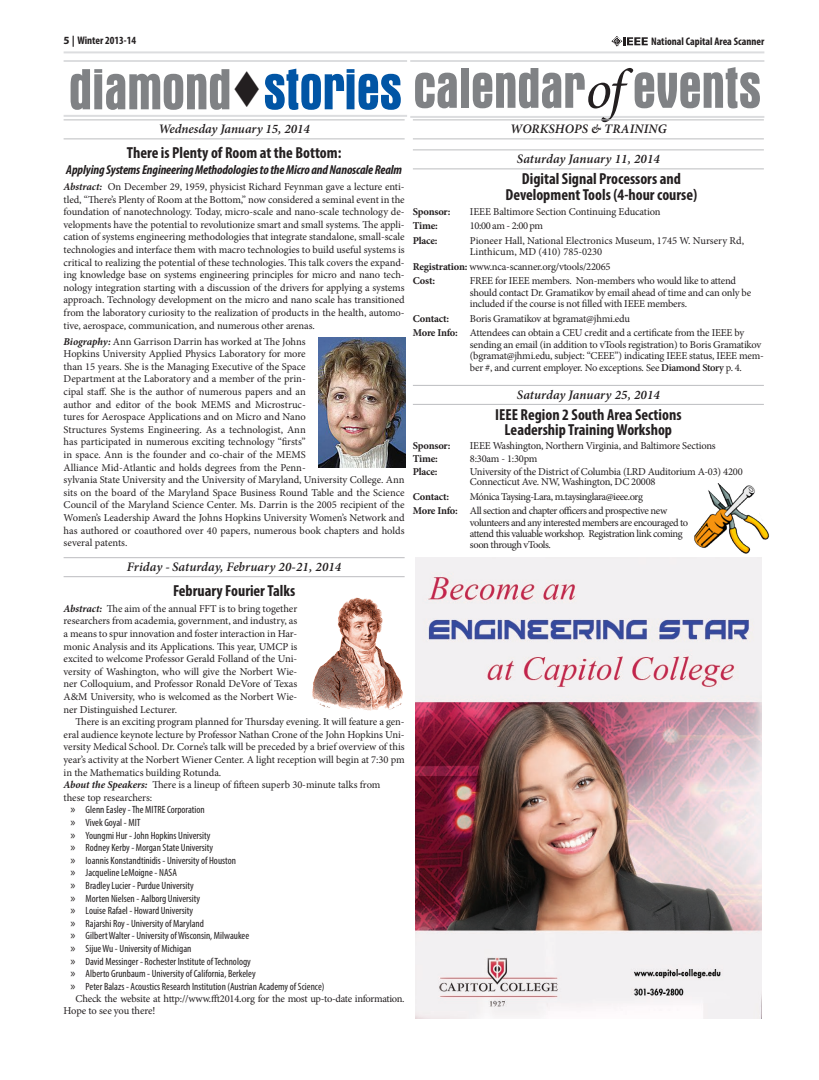
<style>
.page{position:relative;width:819px;height:1080px;background:#fff}
.page>*{position:absolute;margin:0;border:0;box-sizing:border-box;transform-origin:0 0}
.t1{font:700 condensed 58.8px "Aurora BT";letter-spacing:-.01em;color:#808285;scale:.95 1}
.t2{font:700 condensed 16px/16px "Myriad Pro";color:#231f20;text-align:center}
.t3{font:italic 600 13px "Minion Pro";letter-spacing:.005em;color:#231f20}
.t4{font:italic 700 condensed 13px "Myriad Pro";letter-spacing:-.01em;color:#231f20}
.t5{font:700 condensed 11px "Myriad Pro";color:#231f20}
.t6{font:10.5px/12.6px "Minion Pro";letter-spacing:-.01em;color:#231f20}
.t7{font:condensed 10.5px/12.6px "Myriad Pro";color:#231f20}
.t8{font:10.5px/11.3px "Minion Pro";letter-spacing:-.045em;color:#231f20}
.t9{font:10.5px/14.5px "Minion Pro";letter-spacing:-.04em;color:#231f20}
.t10{font:700 10.5px "Minion Pro";letter-spacing:-.02em;color:#231f20}
.s1{font-stretch:normal}
.s2{color:#231f20}
.s3{color:#0155a5}
.s4{font-size:58.2px}
.s5{font-family:"Minion Pro";font-weight:400;font-style:italic;font-stretch:normal;font-size:56px;color:#231f20}
.s6{font-weight:700;font-style:italic}
.s7{font-stretch:normal;font-size:12px}
.s8{font-weight:700}
.s9{font-weight:600}
</style>
<div class="page">
<hr style="left:64px;top:51px;width:700px;height:2px;background:#dcdddf">
<svg style="left:612px;top:36px;width:36px;height:10px"></svg>
<hr style="left:64px;top:60px;width:343px;height:2px;background:#dcdddf">
<hr style="left:64px;top:115px;width:343px;height:2px;background:#dcdddf">
<hr style="left:64px;top:119px;width:341px;height:1px;background:#bcbdc0">
<hr style="left:64px;top:138px;width:341px;height:1px;background:#bcbdc0">
<hr style="left:64px;top:557px;width:341px;height:1px;background:#bcbdc0">
<hr style="left:64px;top:576px;width:341px;height:1px;background:#bcbdc0">
<img style="left:416px;top:557px;width:346px;height:461px">
<img style="left:312px;top:597px;width:91px;height:114px">
<img style="left:318px;top:338px;width:87px;height:130px">
<hr style="left:410px;top:60px;width:354px;height:2px;background:#dcdddf">
<hr style="left:410px;top:116px;width:354px;height:2px;background:#dcdddf">
<hr style="left:413px;top:119px;width:351px;height:1px;background:#bcbdc0">
<hr style="left:413px;top:138px;width:351px;height:1px;background:#bcbdc0">
<hr style="left:413px;top:149px;width:351px;height:1px;background:#bcbdc0">
<hr style="left:413px;top:168px;width:351px;height:1px;background:#bcbdc0">
<hr style="left:413px;top:385px;width:351px;height:1px;background:#bcbdc0">
<hr style="left:413px;top:404px;width:351px;height:1px;background:#bcbdc0">
<img style="left:694px;top:484px;width:76px;height:70px">
<p class="t5" style="left:64px;top:34px;width:74px"><span class="s1">5 |</span> Winter 2013-14</p>
<p class="t5" style="left:651px;top:35px;width:115px">National Capital Area Scanner</p>
<h1 class="t1" style="left:69px;top:56px;width:731px">diamond<span class="s2">▼</span><span class="s3">stories</span> <span class="s4">calendar</span><span class="s5">of</span> events</h1>
<p class="t3" style="left:158px;top:120px;width:153px">Wednesday January 15, 2014</p>
<h2 class="t2" style="left:127px;top:145px;width:216px">There is Plenty of Room at the Bottom:</h2>
<p class="t4" style="left:66px;top:162px;width:337px">Applying Systems Engineering Methodologies to the Micro and Nanoscale Realm</p>
<p class="t6" style="left:64px;top:180px;width:343px;text-align:justify"><span class="s6">Abstract:</span> On December 29, 1959, physicist Richard Feynman gave a lecture enti&shy;tled, “There’s Plenty of Room at the Bottom,” now considered a seminal event in the foundation of nanotechnology. Today, micro-scale and nano-scale technology de&shy;velopments have the potential to revolutionize smart and small systems. The appli&shy;cation of systems engineering methodologies that integrate standalone, small-scale technologies and interface them with macro technologies to build useful systems is critical to realizing the potential of these technologies. This talk covers the expand&shy;ing knowledge base on systems engineering principles for micro and nano tech&shy;nology integration starting with a discussion of the drivers for applying a systems approach. Technology development on the micro and nano scale has transitioned from the laboratory curiosity to the realization of products in the health, automo&shy;tive, aerospace, communication, and numerous other arenas.</p>
<p class="t6" style="left:64px;top:335px;width:343px"><span class="s6">Biography:</span> Ann Garrison Darrin has worked at The Johns<br>Hopkins University Applied Physics Laboratory for more<br>than 15 years. She is the Managing Executive of the Space<br>Department at the Laboratory and a member of the prin-<br>cipal staff. She is the author of numerous papers and an<br>author and editor of the book MEMS and Microstruc-<br>tures for Aerospace Applications and on Micro and Nano<br>Structures Systems Engineering. As a technologist, Ann<br>has participated in numerous exciting technology “firsts”<br>in space. Ann is the founder and co-chair of the MEMS<br>Alliance Mid-Atlantic and holds degrees from the Penn-<br>sylvania State University and the University of Maryland, University College. Ann sits on the board of the Maryland Space Business Round Table and the Science Council of the Maryland Science Center. Ms. Darrin is the 2005 recipient of the Women’s Leadership Award the Johns Hopkins University Women’s Network and has authored or coauthored over 40 papers, numerous book chapters and holds several patents.</p>
<p class="t3" style="left:127px;top:558px;width:216px">Friday - Saturday, February 20-21, 2014</p>
<h2 class="t2" style="left:173px;top:583px;width:124px">February Fourier Talks</h2>
<p class="t6" style="left:64px;top:602px;width:235px;text-align:justify"><span class="s6">Abstract:</span> The aim of the annual FFT is to bring together researchers from academia, government, and industry, as a means to spur innovation and foster interaction in Har&shy;monic Analysis and its Applications. This year, UMCP is excited to welcome Professor Gerald Folland of the Uni&shy;versity of Washington, who will give the Norbert Wie&shy;ner Colloquium, and Professor Ronald DeVore of Texas A&amp;M University, who is welcomed as the Norbert Wie&shy;ner Distinguished Lecturer.</p>
<p class="t6" style="left:64px;top:716px;width:343px;text-indent:12px">There is an exciting program planned for Thursday evening. It will feature a gen&shy;eral audience keynote lecture by Professor Nathan Crone of the John Hopkins Uni&shy;versity Medical School. Dr. Corne’s talk will be preceded by a brief overview of this year’s activity at the Norbert Wiener Center. A light reception will begin at 7:30 pm in the Mathematics building Rotunda.<br><span class="s6">About the Speakers:</span> There is a lineup of fifteen superb 30-minute talks from<br>these top researchers:</p>
<p class="t7" style="left:71px;top:803px;width:255px"><span class="s7">»</span> Glenn Easley - The MITRE Corporation<br><span class="s7">»</span> Vivek Goyal - MIT<br><span class="s7">»</span> Youngmi Hur - John Hopkins University<br><span class="s7">»</span> Rodney Kerby - Morgan State University<br><span class="s7">»</span> Ioannis Konstandtinidis - University of Houston<br><span class="s7">»</span> Jacqueline LeMoigne - NASA<br><span class="s7">»</span> Bradley Lucier - Purdue University<br><span class="s7">»</span> Morten Nielsen - Aalborg University<br><span class="s7">»</span> Louise Rafael - Howard University<br><span class="s7">»</span> Rajarshi Roy - University of Maryland<br><span class="s7">»</span> Gilbert Walter - University of Wisconsin, Milwaukee<br><span class="s7">»</span> Sijue Wu - University of Michigan<br><span class="s7">»</span> David Messinger - Rochester Institute of Technology<br><span class="s7">»</span> Alberto Grunbaum - University of California, Berkeley<br><span class="s7">»</span> Peter Balazs - Acoustics Research Institution (Austrian Academy of Science)</p>
<p class="t6" style="left:64px;top:993px;width:343px;line-height:12px;text-indent:12px">Check the website at http://www.fft2014.org for the most up-to-date information.<br>Hope to see you there!</p>
<p class="t3" style="left:510px;top:120px;width:158px">WORKSHOPS &amp; TRAINING</p>
<p class="t3" style="left:517px;top:150px;width:145px">Saturday January 11, 2014</p>
<h2 class="t2" style="left:506px;top:171px;width:193px">Digital Signal Processors and<br>Development Tools (4-hour course)</h2>
<p class="t10" style="left:413px;top:204px;width:39px">Sponsor:</p>
<p class="t6" style="left:470px;top:205px;width:192px">IEEE Baltimore Section Continuing Education</p>
<p class="t10" style="left:413px;top:219px;width:26px">Time:</p>
<p class="t6" style="left:470px;top:220px;width:75px">10:00 am - 2:00 pm</p>
<p class="t10" style="left:413px;top:233px;width:26px">Place:</p>
<p class="t6" style="left:470px;top:235px;width:276px;line-height:11.5px">Pioneer Hall, National Electronics Museum, 1745 W. Nursery Rd,<br>Linthicum, MD (410) 785-0230</p>
<p class="t6" style="left:413px;top:259px;width:199px;line-height:14.5px"><span class="s8">Registration:</span> www.nca-scanner.org/vtools/22065<br><span class="s8">Cost:</span></p>
<p class="t6" style="left:470px;top:275px;width:283px;line-height:11.5px">FREE for IEEE members. Non-members who would like to attend should contact Dr. Gramatikov by email ahead of time and can only be included if the course is not filled with IEEE members.</p>
<p class="t6" style="left:413px;top:311px;width:333px;line-height:14.5px;text-indent:57px">Boris Gramatikov at bgramat@jhmi.edu<br><span class="s8">More Info:</span> Attendees can obtain a CEU credit and a certificate from the IEEE by</p>
<p class="t6" style="left:470px;top:339px;width:295px;line-height:11.5px">sending an email (in addition to vTools registration) to Boris Gramatikov (bgramat@jhmi.edu, subject: “CEEE”) indicating IEEE status, IEEE mem&shy;ber #, and current employer. No exceptions. See <span class="s9">Diamond Story</span> p. 4.</p>
<p class="t3" style="left:517px;top:386px;width:145px">Saturday January 25, 2014</p>
<h2 class="t2" style="left:495px;top:407px;width:188px;line-height:15px">IEEE Region 2 South Area Sections<br>Leadership Training Workshop</h2>
<p class="t10" style="left:413px;top:439px;width:39px">Sponsor:</p>
<p class="t6" style="left:470px;top:440px;width:247px">IEEE Washington, Northern Virginia, and Baltimore Sections</p>
<p class="t10" style="left:413px;top:452px;width:26px">Time:</p>
<p class="t6" style="left:470px;top:453px;width:69px">8:30am - 1:30pm</p>
<p class="t10" style="left:413px;top:465px;width:26px">Place:</p>
<p class="t6" style="left:470px;top:467px;width:274px;line-height:10px">University of the District of Columbia (LRD Auditorium A-03) 4200<br>Connecticut Ave. NW, Washington, DC 20008</p>
<p class="t10" style="left:413px;top:489px;width:38px">Contact:</p>
<p class="t10" style="left:413px;top:311px;width:38px">Contact:</p>
<p class="t9" style="left:413px;top:489px;width:256px;text-indent:57px">Mónica Taysing-Lara, m.taysinglara@ieee.org<br><span class="s8">More Info:</span> All section and chapter officers and prospective new</p>
<p class="t8" style="left:470px;top:517px;width:220px">volunteers and any interested members are encouraged to attend this valuable workshop. Registration link coming soon through vTools.</p>
</div>
